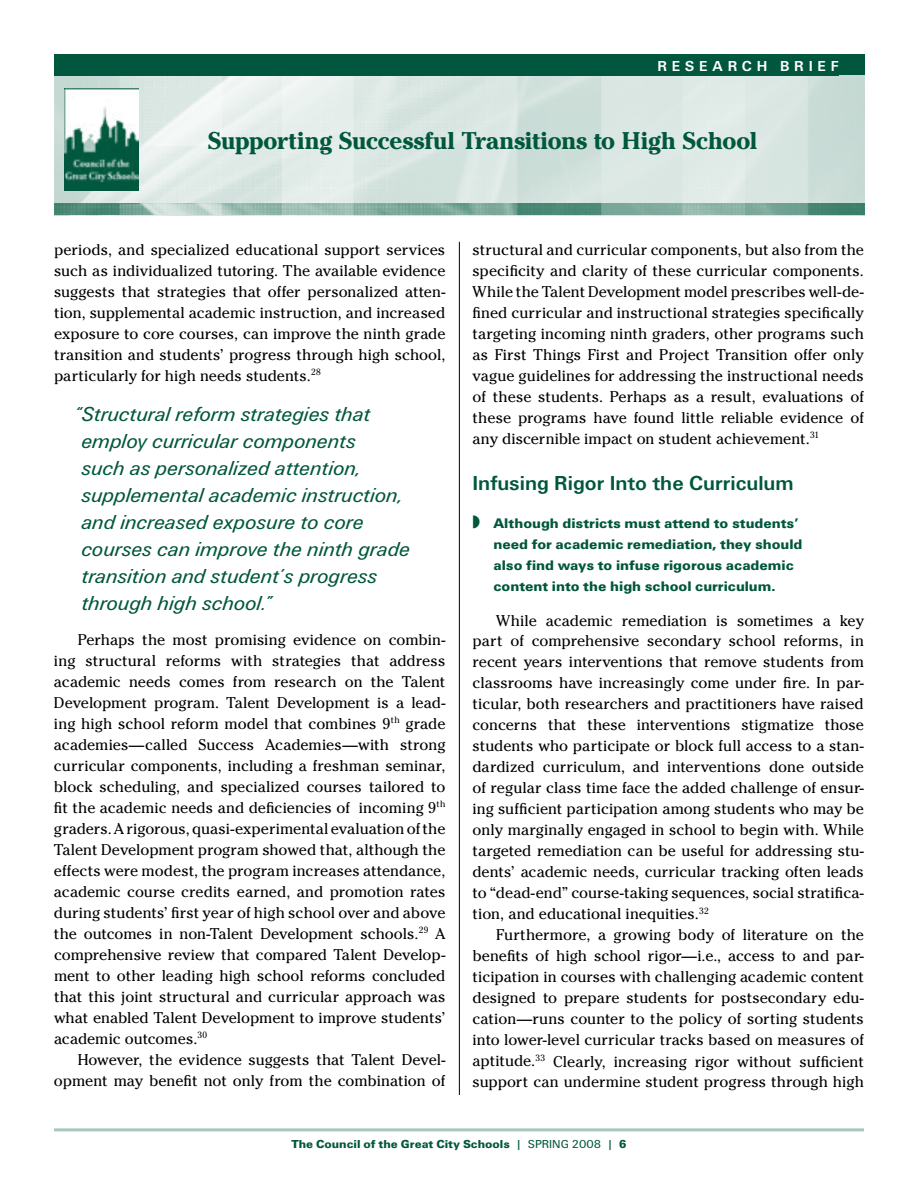
<style>
.page{position:relative;width:918px;height:1188px;background:#fff}
.page>*{position:absolute;margin:0;border:0;box-sizing:border-box;transform-origin:0 0}
.t1{font:700 24px "Cheltenham";color:#00573d}
.t2{font:italic 21px/27px "Unitus T";color:#00573d}
.t3{font:700 21px "Unitus T";color:#00573d}
.t4{font:15.45px/21px "Cheltenham";letter-spacing:-.005em;color:#000;text-align:justify}
.t5{font:700 15px "Unitus T";letter-spacing:.315em;color:#fff}
.t6{font:900 14.4px/21px "Unitus T";color:#00573d}
.t7{font:900 12px "Unitus T";color:#00573d}
.t8{font:12px "Unitus T";color:#00573d}
.s1{font-weight:400}
.s2{font-weight:900}
</style>
<div class="page">
<hr style="left:54px;top:1128px;width:810px;height:3px;background:#a8c6bd">
<hr style="left:459px;top:242px;width:1px;height:853px;background:#000">
<div style="left:55px;top:54px;width:810px;height:22px;background:#00573d"></div>
<img style="left:55px;top:75px;width:810px;height:140px">
<img style="left:55px;top:204px;width:810px;height:10px">
<img style="left:64px;top:88px;width:74px;height:103px">
<p class="t5" style="left:658px;top:57px;width:183px">Res earc h br ief</p>
<h1 class="t1" style="left:208px;top:127px;width:551px">Supporting Successful Transitions to High School</h1>
<p class="t4" style="left:54px;top:239px;width:393px">periods, and specialized educational support services such as individualized tutoring. The available evidence suggests that strategies that offer personalized atten&shy;tion, supplemental academic instruction, and increased exposure to core courses, can improve the ninth grade transition and students’ progress through high school, particularly for high needs students.<sup>28</sup></p>
<p class="t2" style="left:81px;top:400px;width:330px;text-indent:-7px">“Structural reform strategies that employ curricular components<br>such as personalized attention, supplemental academic instruction, and increased exposure to core courses can improve the ninth grade transition and student’s progress through high school.”</p>
<p class="t4" style="left:54px;top:629px;width:393px;text-indent:24px">Perhaps the most promising evidence on combin&shy;ing structural reforms with strategies that address academic needs comes from research on the Talent Development program. Talent Development is a lead&shy;ing high school reform model that combines 9<sup>th</sup> grade academies—called Success Academies—with strong curricular components, including a freshman seminar, block scheduling, and specialized courses tailored to fit the academic needs and deficiencies of incoming 9<sup>th </sup>graders. A rigorous, quasi-experimental evaluation of the Talent Development program showed that, although the effects were modest, the program increases attendance, academic course credits earned, and promotion rates during students’ first year of high school over and above the outcomes in non-Talent Development schools.<sup>29</sup> A comprehensive review that compared Talent Develop&shy;ment to other leading high school reforms concluded that this joint structural and curricular approach was what enabled Talent Development to improve students’ academic outcomes.<sup>30</sup></p>
<p class="t4" style="left:54px;top:1049px;width:393px;text-align:right">However, the evidence suggests that Talent Devel&shy;opment may benefit not only from the combination of</p>
<p class="t4" style="left:472px;top:239px;width:393px">structural and curricular components, but also from the specificity and clarity of these curricular components.<br>While the Talent Development model prescribes well-de&shy;fined curricular and instructional strategies specifically targeting incoming ninth graders, other programs such as First Things First and Project Transition offer only vague guidelines for addressing the instructional needs of these students. Perhaps as a result, evaluations of these programs have found little reliable evidence of any discernible impact on student achievement.<sup>31</sup></p>
<h2 class="t3" style="left:472px;top:471px;width:323px">Infusing Rigor Into the Curriculum</h2>
<p class="t6" style="left:494px;top:512px;width:311px;text-indent:-21px">◗ Although districts must attend to students’ need for academic remediation, they should also find ways to infuse rigorous academic content into the high school curriculum.</p>
<p class="t4" style="left:472px;top:610px;width:393px;text-indent:24px">While academic remediation is sometimes a key part of comprehensive secondary school reforms, in recent years interventions that remove students from classrooms have increasingly come under fire. In par&shy;ticular, both researchers and practitioners have raised concerns that these interventions stigmatize those students who participate or block full access to a stan&shy;dardized curriculum, and interventions done outside of regular class time face the added challenge of ensur&shy;ing sufficient participation among students who may be only marginally engaged in school to begin with. While targeted remediation can be useful for addressing stu&shy;dents’ academic needs, curricular tracking often leads to “dead-end” course-taking sequences, social stratifica&shy;tion, and educational inequities.<sup>32</sup></p>
<p class="t4" style="left:473px;top:925px;width:393px;text-indent:24px">Furthermore, a growing body of literature on the benefits of high school rigor—i.e., access to and par&shy;ticipation in courses with challenging academic content designed to prepare students for postsecondary edu&shy;cation—runs counter to the policy of sorting students into lower-level curricular tracks based on measures of aptitude.<sup>33</sup> Clearly, increasing rigor without sufficient support can undermine student progress through high</p>
<p class="t7" style="left:291px;top:1137px;width:245px">The Council of the Great City Schools <span class="s1">| SPRING</span></p>
<p class="t8" style="left:572px;top:1137px;width:56px">2008 | <span class="s2">6</span></p>
</div>
